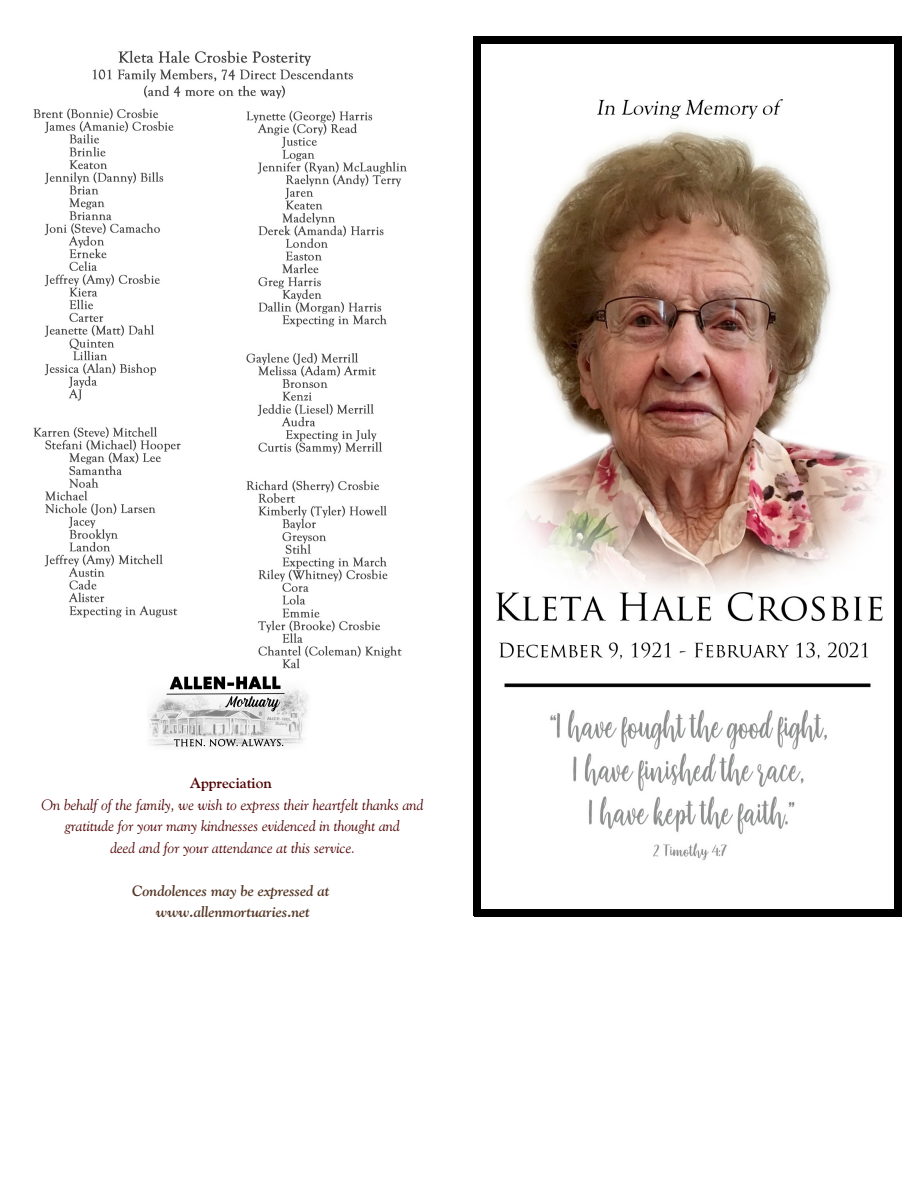
<style>
.page{position:relative;width:918px;height:1188px;background:#fff}
.page>*{position:absolute;margin:0;border:0;box-sizing:border-box;transform-origin:0 0}
.t1{font:italic 15px/21.5px "Goudy Old Style BT";color:#4f0000;text-align:center}
.t2{font:italic 700 15px/21.5px "Goudy Old Style BT";color:#543626;text-align:center}
.t3{font:700 15px "Goudy Old Style BT";color:#4f0000}
</style>
<div class="page">
<img style="left:33px;top:50px;width:374px;height:698px">
<img style="left:481px;top:99px;width:413px;height:811px">
<div style="left:474px;top:37px;width:7px;height:879px;background:#000"></div>
<div style="left:894px;top:37px;width:7px;height:879px;background:#000"></div>
<div style="left:474px;top:37px;width:427px;height:7px;background:#000"></div>
<div style="left:474px;top:910px;width:427px;height:7px;background:#000"></div>
<p class="t3" style="left:190px;top:777px;width:84px">Appreciation</p>
<p class="t1" style="left:42px;top:795px;width:384px">On behalf of the family, we wish to express their heartfelt thanks and gratitude for your many kindnesses evidenced in thought and<br>deed and for your attendance at this service.</p>
<p class="t2" style="left:132px;top:881px;width:199px">Condolences may be expressed at www.allenmortuaries.net</p>
</div>
